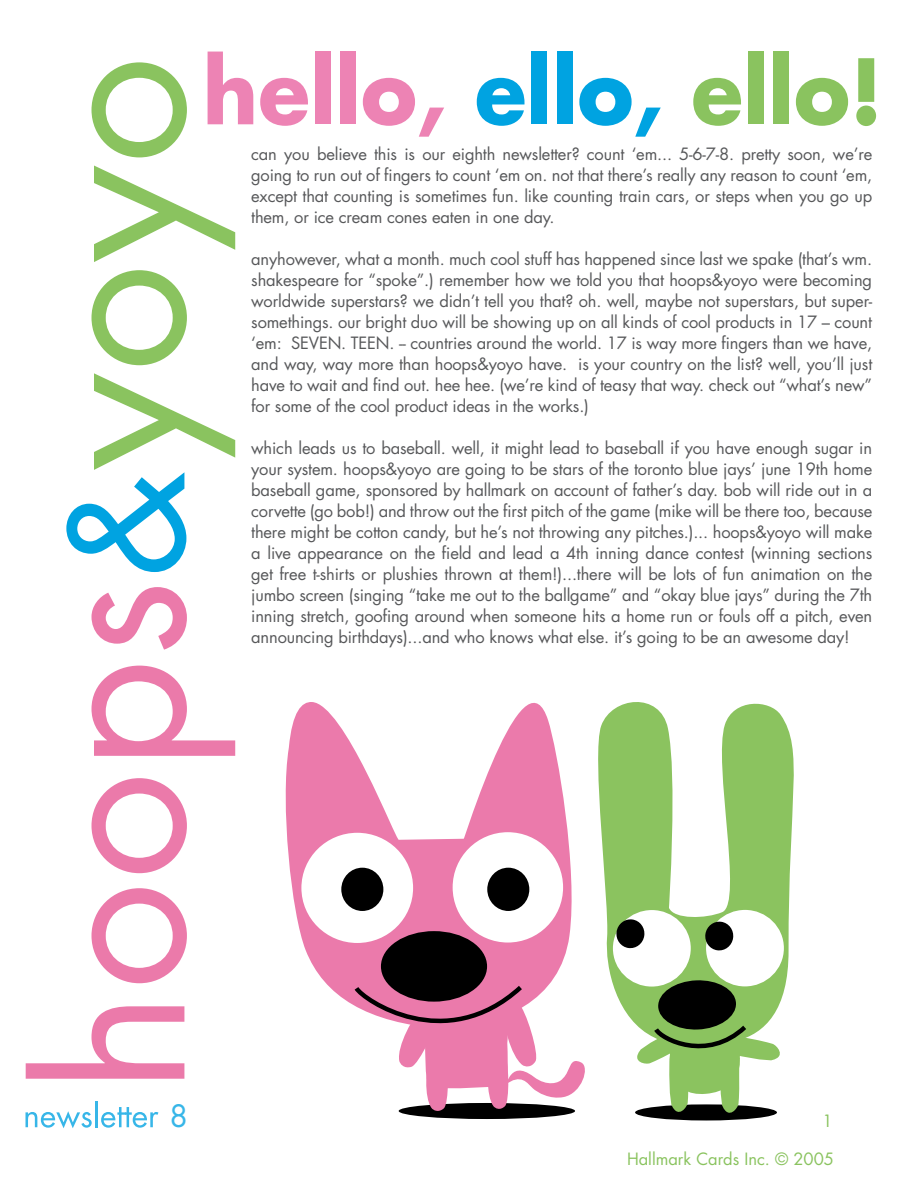
<style>
.page{position:relative;width:918px;height:1188px;background:#fff}
.page>*{position:absolute;margin:0;border:0;box-sizing:border-box;transform-origin:0 0}
.t1{font:700 87.6px "Futura";color:#ed83b4;scale:.96 1}
.t2{font:30px "Futura";color:#37b6e8}
.t3{font:16.5px/21px "Futura";letter-spacing:-.01em;color:#57585a;text-align:justify}
.t4{font:16.5px "Futura";color:#8ac35f}
.s1{color:#00a3e1}
.s2{color:#8ac35f}
</style>
<div class="page">
<svg style="left:26px;top:1006px;width:158px;height:73px"></svg>
<svg style="left:92px;top:888px;width:95px;height:95px"></svg>
<svg style="left:92px;top:778px;width:95px;height:95px"></svg>
<svg style="left:92px;top:666px;width:143px;height:90px"></svg>
<svg style="left:92px;top:587px;width:95px;height:63px"></svg>
<svg style="left:66px;top:373px;width:169px;height:199px"></svg>
<svg style="left:92px;top:270px;width:95px;height:95px"></svg>
<svg style="left:94px;top:166px;width:141px;height:96px"></svg>
<svg style="left:92px;top:62px;width:95px;height:95px"></svg>
<svg style="left:26px;top:1111px;width:66px;height:17px"></svg>
<hr style="left:95px;top:1101px;width:3px;height:26px;background:#37b6e8">
<svg style="left:101px;top:1107px;width:57px;height:21px"></svg>
<svg style="left:285px;top:702px;width:287px;height:417px;fill:#eb7aab"></svg>
<div style="left:301px;top:833px;width:112px;height:110px;background:#fff;border-radius:50%"></div>
<div style="left:381px;top:931px;width:106px;height:71px;background:#000;border-radius:50%"></div>
<div style="left:453px;top:832px;width:110px;height:111px;background:#fff;border-radius:50%"></div>
<div style="left:341px;top:868px;width:42px;height:43px;background:#000;border-radius:50%"></div>
<div style="left:487px;top:868px;width:42px;height:43px;background:#000;border-radius:50%"></div>
<svg style="left:350px;top:970px;width:235px;height:143px"></svg>
<svg style="left:598px;top:702px;width:196px;height:317px;fill:#8bc35f"></svg>
<div style="left:613px;top:910px;width:78px;height:77px;background:#fff;border-radius:50%"></div>
<svg style="left:615px;top:918px;width:30px;height:31px"></svg>
<div style="left:706px;top:910px;width:78px;height:76px;background:#fff;border-radius:50%"></div>
<svg style="left:631px;top:979px;width:156px;height:142px"></svg>
<svg style="left:704px;top:921px;width:30px;height:30px"></svg>
<h1 class="t1" style="left:202px;top:31px;width:710px">hello, <span class="s1">ello,</span> <span class="s2">ello!</span></h1>
<p class="t3" style="left:251px;top:143px;width:623px">can you believe this is our eighth newsletter? count ‘em... 5-6-7-8. pretty soon, we’re going to run out of fingers to count ‘em on. not that there’s really any reason to count ‘em, except that counting is sometimes fun. like counting train cars, or steps when you go up them, or ice cream cones eaten in one day.</p>
<p class="t3" style="left:251px;top:248px;width:623px">anyhowever, what a month. much cool stuff has happened since last we spake (that’s wm. shakespeare for “spoke”.) remember how we told you that hoops&amp;yoyo were becoming worldwide superstars? we didn’t tell you that? oh. well, maybe not superstars, but super&shy;somethings. our bright duo will be showing up on all kinds of cool products in 17 – count ‘em: SEVEN. TEEN. -- countries around the world. 17 is way more fingers than we have, and way, way more than hoops&amp;yoyo have. is your country on the list? well, you’ll just have to wait and find out. hee hee. (we’re kind of teasy that way. check out “what’s new” for some of the cool product ideas in the works.)</p>
<p class="t3" style="left:251px;top:437px;width:623px">which leads us to baseball. well, it might lead to baseball if you have enough sugar in your system. hoops&amp;yoyo are going to be stars of the toronto blue jays’ june 19th home baseball game, sponsored by hallmark on account of father’s day. bob will ride out in a corvette (go bob!) and throw out the first pitch of the game (mike will be there too, because there might be cotton candy, but he’s not throwing any pitches.)... hoops&amp;yoyo will make a live appearance on the field and lead a 4th inning dance contest (winning sections get free t-shirts or plushies thrown at them!)...there will be lots of fun animation on the jumbo screen (singing “take me out to the ballgame” and “okay blue jays” during the 7th inning stretch, goofing around when someone hits a home run or fouls off a pitch, even announcing birthdays)...and who knows what else. it’s going to be an awesome day!</p>
<h2 class="t2" style="left:170px;top:1096px;width:20px">8</h2>
<p class="t4" style="left:822px;top:1110px;width:12px">1</p>
<p class="t4" style="left:627px;top:1147px;width:209px">Hallmark Cards Inc. © 2005</p>
</div>
